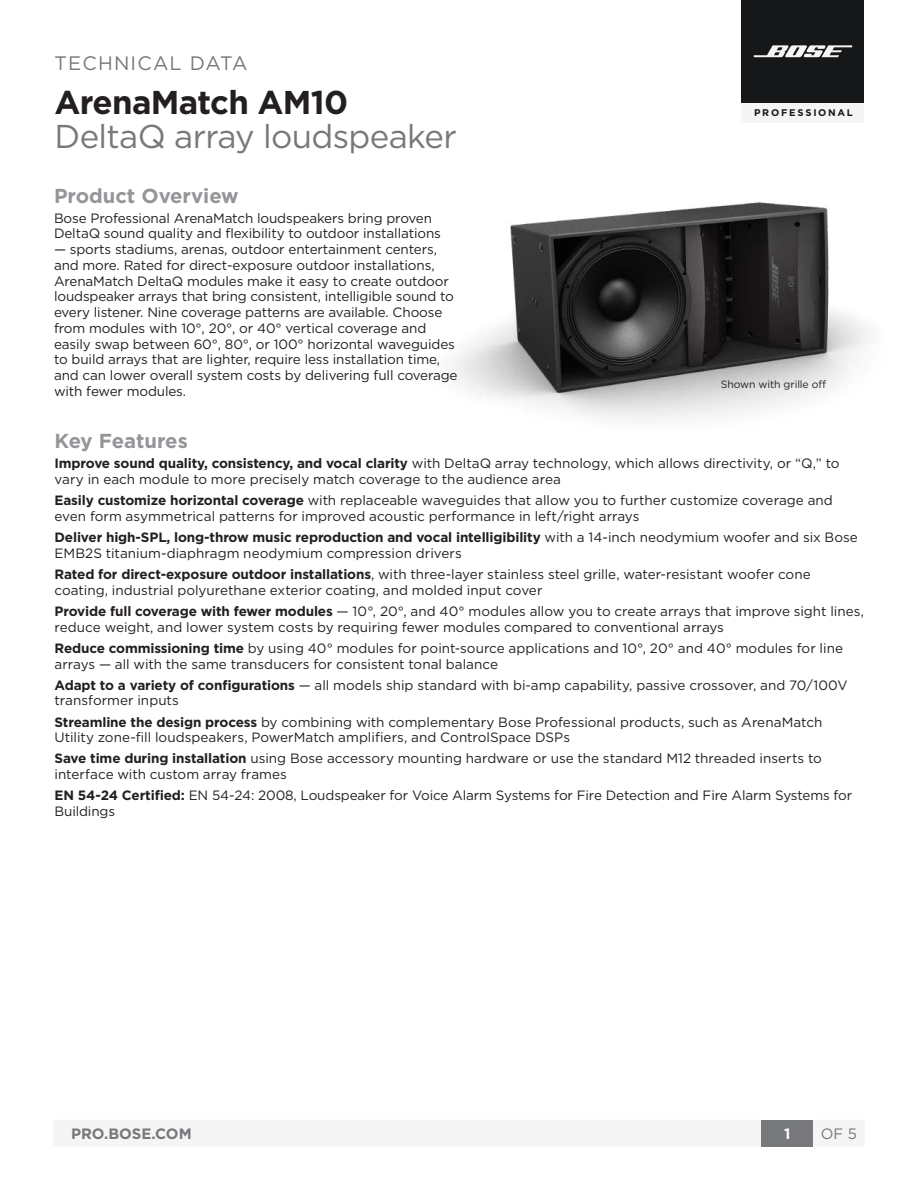
<style>
.page{position:relative;width:918px;height:1188px;background:#fff}
.page>*{position:absolute;margin:0;border:0;box-sizing:border-box;transform-origin:0 0}
.t1{font:33px "Gotham";letter-spacing:-.02em;color:#76787b}
.t2{font:700 33px "Gotham";letter-spacing:-.02em;color:#231f20}
.t3{font:700 20.25px "Gotham";color:#939598}
.t4{font:19.5px "Gotham";letter-spacing:.06em;color:#76787b}
.t5{font:700 15px "Gotham";color:#76787b}
.t6{font:15px "Gotham";color:#76787b}
.t7{font:700 15px "Gotham";color:#fff}
.t8{font:13.5px/15.8px "Gotham";letter-spacing:-.01em;color:#231f20}
.t9{font:10.5px "Gotham";letter-spacing:-.01em;color:#231f20}
.t10{font:700 9.6px "Gotham";letter-spacing:.185em;color:#161718}
.s1{font-weight:700}
</style>
<div class="page">
<div style="left:53px;top:1120px;width:811px;height:26px;background:#f4f5f4"></div>
<div style="left:761px;top:1120px;width:52px;height:27px;background:#76787b"></div>
<img style="left:453px;top:202px;width:417px;height:219px">
<div style="left:742px;top:0;width:122px;height:122px;background:#161718"></div>
<div style="left:742px;top:103px;width:122px;height:19px;background:#f4f5f4"></div>
<svg style="left:754px;top:45px;width:98px;height:12px"></svg>
<h3 class="t4" style="left:55px;top:50px;width:195px">TECHNICAL DATA</h3>
<h1 class="t2" style="left:55px;top:80px;width:295px">ArenaMatch AM10</h1>
<h1 class="t1" style="left:55px;top:115px;width:404px">DeltaQ array loudspeaker</h1>
<h2 class="t3" style="left:54px;top:182px;width:186px">Product Overview</h2>
<p class="t8" style="left:54px;top:210px;width:388px">Bose Professional ArenaMatch loudspeakers bring proven<br>DeltaQ sound quality and flexibility to outdoor installations</p>
<p class="t8" style="left:54px;top:241px;width:405px">— sports stadiums, arenas, outdoor entertainment centers, and more. Rated for direct-exposure outdoor installations, ArenaMatch DeltaQ modules make it easy to create outdoor loudspeaker arrays that bring consistent, intelligible sound to every listener. Nine coverage patterns are available. Choose from modules with 10°, 20°, or 40° vertical coverage and easily swap between 60°, 80°, or 100° horizontal waveguides to build arrays that are lighter, require less installation time, and can lower overall system costs by delivering full coverage with fewer modules.</p>
<h2 class="t3" style="left:55px;top:428px;width:135px">Key Features</h2>
<p class="t8" style="left:55px;top:455px;width:787px"><span class="s1">Improve sound quality, consistency, and vocal clarity</span> with DeltaQ array technology, which allows directivity, or “Q,” to vary in each module to more precisely match coverage to the audience area</p>
<p class="t8" style="left:55px;top:492px;width:780px"><span class="s1">Easily customize horizontal coverage</span> with replaceable waveguides that allow you to further customize coverage and even form asymmetrical patterns for improved acoustic performance in left/right arrays</p>
<p class="t8" style="left:55px;top:529px;width:805px"><span class="s1">Deliver high-SPL, long-throw music reproduction and vocal intelligibility</span> with a 14-inch neodymium woofer and six Bose<br>EMB2S titanium-diaphragm neodymium compression drivers</p>
<p class="t8" style="left:55px;top:566px;width:758px"><span class="s1">Rated for direct-exposure outdoor installations</span>, with three-layer stainless steel grille, water-resistant woofer cone coating, industrial polyurethane exterior coating, and molded input cover</p>
<p class="t8" style="left:55px;top:603px;width:811px"><span class="s1">Provide full coverage with fewer modules</span> — 10°, 20°, and 40° modules allow you to create arrays that improve sight lines, reduce weight, and lower system costs by requiring fewer modules compared to conventional arrays</p>
<p class="t8" style="left:55px;top:640px;width:790px"><span class="s1">Reduce commissioning time</span> by using 40° modules for point-source applications and 10°, 20° and 40° modules for line arrays — all with the same transducers for consistent tonal balance</p>
<p class="t8" style="left:55px;top:677px;width:795px"><span class="s1">Adapt to a variety of configurations</span> — all models ship standard with bi-amp capability, passive crossover, and 70/100V transformer inputs</p>
<p class="t8" style="left:55px;top:714px;width:769px"><span class="s1">Streamline the design process</span> by combining with complementary Bose Professional products, such as ArenaMatch<br>Utility zone-fill loudspeakers, PowerMatch amplifiers, and ControlSpace DSPs</p>
<p class="t8" style="left:55px;top:751px;width:769px"><span class="s1">Save time during installation</span> using Bose accessory mounting hardware or use the standard M12 threaded inserts to interface with custom array frames</p>
<p class="t8" style="left:55px;top:787px;width:799px"><span class="s1">EN 54-24 Certified:</span> EN 54-24: 2008, Loudspeaker for Voice Alarm Systems for Fire Detection and Fire Alarm Systems for<br>Buildings</p>
<p class="t10" style="left:754px;top:106px;width:100px">PROFESSIONAL</p>
<p class="t9" style="left:721px;top:378px;width:107px">Shown with grille off</p>
<p class="t5" style="left:71px;top:1124px;width:122px">PRO.BOSE.COM</p>
<p class="t7" style="left:784px;top:1124px;width:8px">1</p>
<p class="t6" style="left:821px;top:1124px;width:38px">OF 5</p>
</div>
